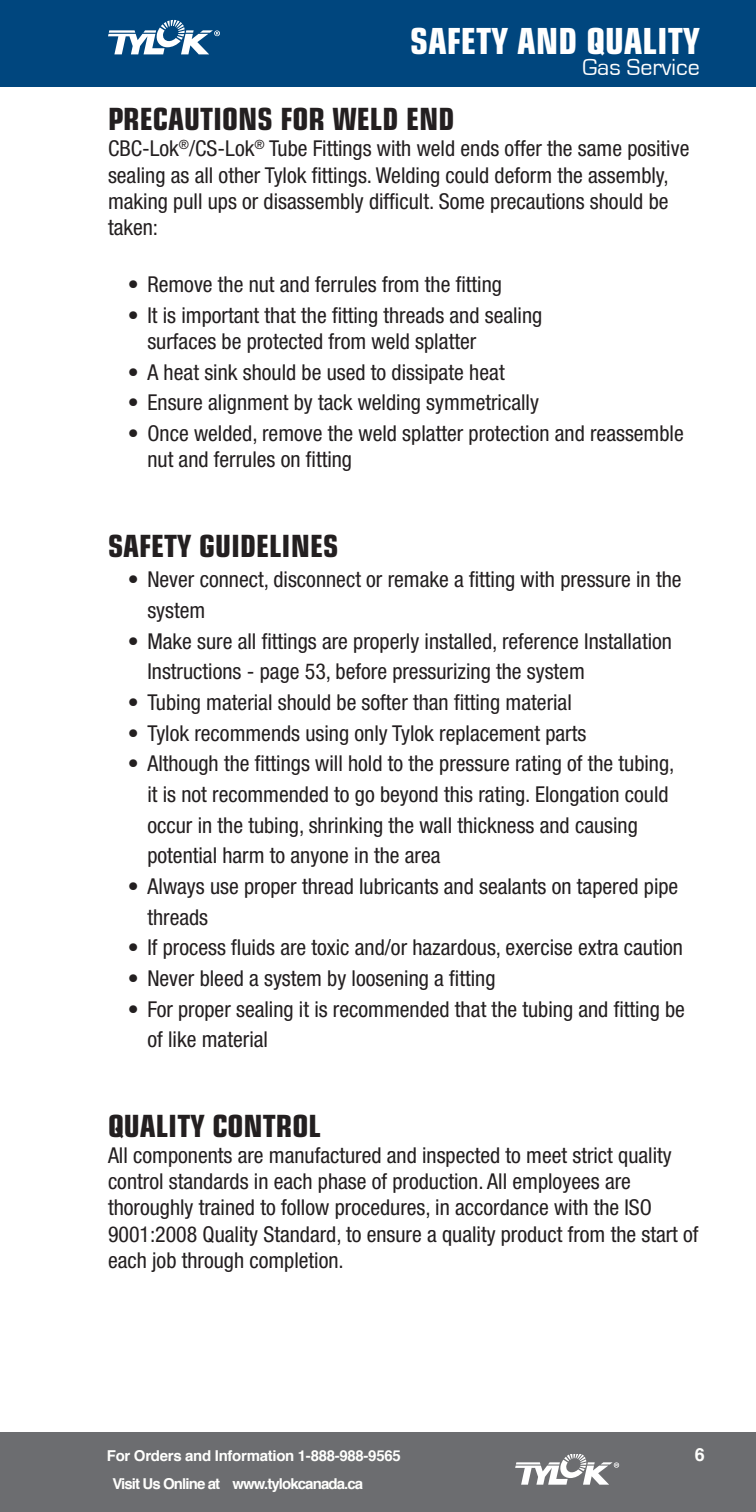
<style>
.page{position:relative;width:756px;height:1512px;background:#fff}
.page>*{position:absolute;margin:0;border:0;box-sizing:border-box;transform-origin:0 0}
.t1{font:700 condensed 36px "Eurostile";color:#fff}
.t2{font:700 condensed 30.6px "Eurostile";color:#231f20}
.t3{font:24px "Eurostile";color:#fff}
.t4{font:condensed 21.9px/26.4px "Helvetica Neue LT Std";color:#231f20}
.t5{font:700 18px "Helvetica";color:#fffffd}
.t6{font:700 15px "Helvetica";letter-spacing:-.02em;color:#fffffd}
.t7{font:700 15px "Helvetica";letter-spacing:-.06em;color:#fffffd}
</style>
<div class="page">
<div style="left:0;top:0;width:756px;height:86px;background:#00467e"></div>
<svg style="left:108px;top:20px;width:112px;height:34px"></svg>
<div style="left:0;top:1432px;width:756px;height:80px;background:#6c6d70"></div>
<svg style="left:515px;top:1455px;width:104px;height:30px"></svg>
<h1 class="t1" style="left:410px;top:19px;width:291px">SAFETY AND QUALITY</h1>
<p class="t3" style="left:582px;top:55px;width:119px">Gas Service</p>
<h2 class="t2" style="left:108px;top:100px;width:348px">PRECAUTIONS FOR WELD END</h2>
<p class="t4" style="left:108px;top:135px;width:583px">CBC-Lok<sup>®</sup>/CS-Lok<sup>®</sup> Tube Fittings with weld ends offer the same positive sealing as all other Tylok fittings. Welding could deform the assembly, making pull ups or disassembly difficult. Some precautions should be taken:</p>
<p class="t4" style="left:128px;top:271px;width:376px">• Remove the nut and ferrules from the fitting</p>
<p class="t4" style="left:147px;top:302px;width:396px;text-indent:-20px">• It is important that the fitting threads and sealing surfaces be protected from weld splatter</p>
<p class="t4" style="left:128px;top:359px;width:378px">• A heat sink should be used to dissipate heat</p>
<p class="t4" style="left:128px;top:389px;width:413px">• Ensure alignment by tack welding symmetrically</p>
<p class="t4" style="left:147px;top:420px;width:538px;text-indent:-20px">• Once welded, remove the weld splatter protection and reassemble nut and ferrules on fitting</p>
<h2 class="t2" style="left:108px;top:527px;width:232px">SAFETY GUIDELINES</h2>
<p class="t4" style="left:147px;top:564px;width:536px;line-height:30.6px;text-indent:-20px">• Never connect, disconnect or remake a fitting with pressure in the system</p>
<p class="t4" style="left:147px;top:625px;width:526px;line-height:30.6px;text-indent:-20px">• Make sure all fittings are properly installed, reference Installation<br>Instructions - page 53, before pressurizing the system</p>
<p class="t4" style="left:128px;top:689px;width:446px">• Tubing material should be softer than fitting material</p>
<p class="t4" style="left:128px;top:719px;width:460px">• Tylok recommends using only Tylok replacement parts</p>
<p class="t4" style="left:147px;top:748px;width:529px;line-height:30.6px;text-indent:-20px">• Although the fittings will hold to the pressure rating of the tubing, it is not recommended to go beyond this rating. Elongation could occur in the tubing, shrinking the wall thickness and causing potential harm to anyone in the area</p>
<p class="t4" style="left:147px;top:871px;width:532px;line-height:30.6px;text-indent:-20px">• Always use proper thread lubricants and sealants on tapered pipe threads</p>
<p class="t4" style="left:128px;top:934px;width:557px">• If process fluids are toxic and/or hazardous, exercise extra caution</p>
<p class="t4" style="left:128px;top:965px;width:369px">• Never bleed a system by loosening a fitting</p>
<p class="t4" style="left:147px;top:993px;width:539px;line-height:30.6px;text-indent:-20px">• For proper sealing it is recommended that the tubing and fitting be of like material</p>
<h2 class="t2" style="left:108px;top:1107px;width:214px">QUALITY CONTROL</h2>
<p class="t4" style="left:108px;top:1142px;width:592px">All components are manufactured and inspected to meet strict quality control standards in each phase of production. All employees are thoroughly trained to follow procedures, in accordance with the ISO 9001:2008 Quality Standard, to ensure a quality product from the start of each job through completion.</p>
<p class="t6" style="left:107px;top:1449px;width:295px">For Orders and Information 1-888-988-9565</p>
<p class="t5" style="left:695px;top:1447px;width:12px">6</p>
<p class="t7" style="left:112px;top:1477px;width:252px">Visit Us Online at www.tylokcanada.ca</p>
</div>
